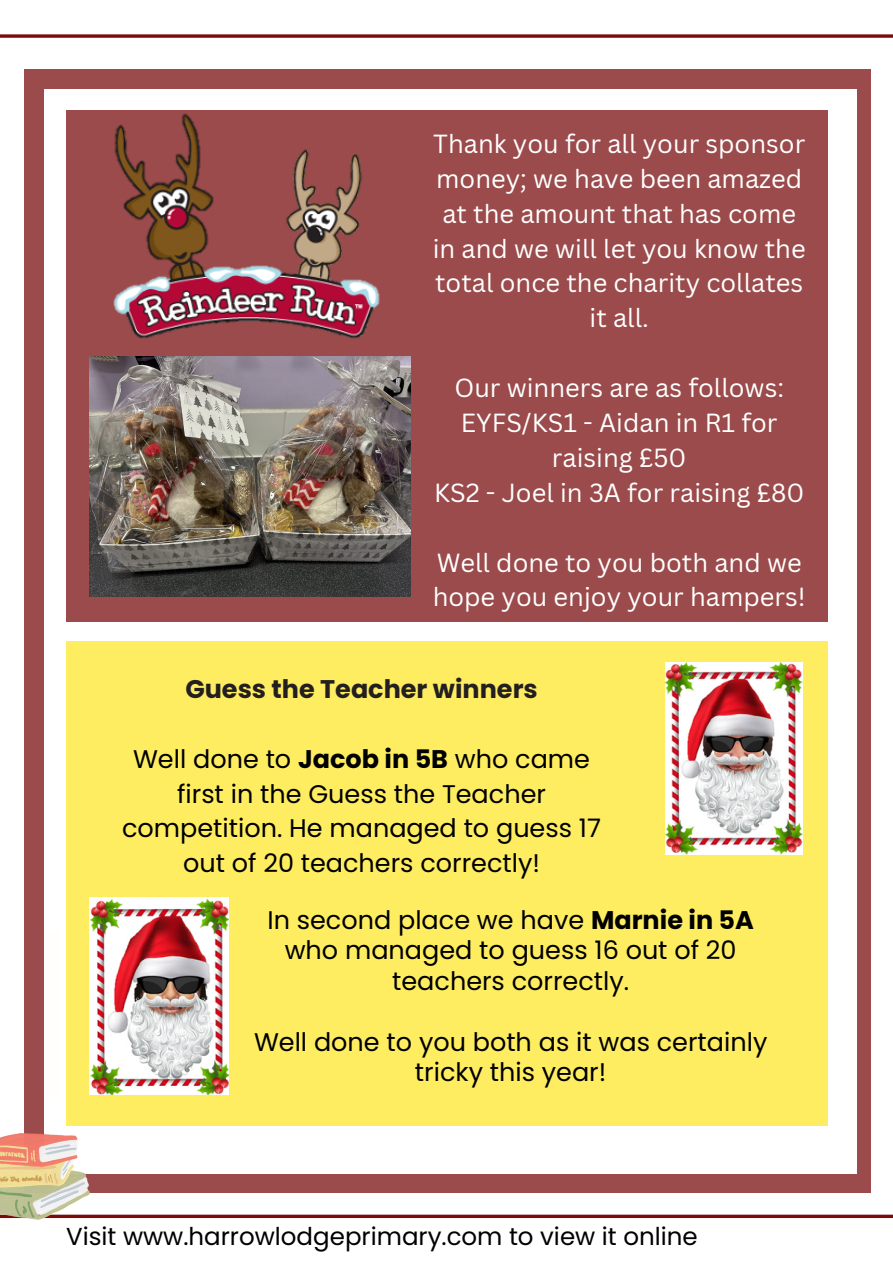
<style>
.page{position:relative;width:893px;height:1264px;background:#fff}
.page>*{position:absolute;margin:0;border:0;box-sizing:border-box;transform-origin:0 0}
.t1{font:25.5px/34.8px "Canva Sans";color:#fff;text-align:center}
.t2{font:25.5px/34.8px "Poppins";color:#000;text-align:center}
.t3{font:700 25.5px "Poppins";color:#231f20}
.t4{font:24.45px "Poppins";color:#000}
.s1{font-weight:700}
</style>
<div class="page">
<hr style="left:0;top:1214px;width:892px;height:3px;background:#7d0909">
<div style="left:24px;top:69px;width:846px;height:1123px;background:#9b4b4b"></div>
<div style="left:44px;top:89px;width:812px;height:1084px;background:#fff"></div>
<svg style="left:0;top:34px;width:892px;height:4px;background:#902e2e"></svg>
<img style="left:0;top:1133px;width:90px;height:86px">
<div style="left:67px;top:110px;width:761px;height:511px;background:#9b4b4b"></div>
<img style="left:112px;top:113px;width:270px;height:244px">
<img style="left:89px;top:357px;width:321px;height:239px">
<div style="left:66px;top:641px;width:761px;height:484px;background:#feed60"></div>
<img style="left:89px;top:897px;width:140px;height:197px">
<img style="left:665px;top:662px;width:137px;height:192px">
<p class="t1" style="left:432px;top:126px;width:374px">Thank you for all your sponsor money; we have been amazed at the amount that has come in and we will let you know the total once the charity collates it all.</p>
<p class="t1" style="left:454px;top:370px;width:331px">Our winners are as follows:</p>
<p class="t1" style="left:461px;top:405px;width:318px">EYFS/KS1 - Aidan in R1 for raising £50</p>
<p class="t1" style="left:434px;top:474px;width:372px">KS2 - Joel in 3A for raising £80</p>
<p class="t1" style="left:432px;top:544px;width:374px;text-align:left">Well done to you both and we hope you enjoy your hampers!</p>
<p class="t3" style="left:185px;top:671px;width:354px">Guess the Teacher winners</p>
<p class="t2" style="left:122px;top:741px;width:480px">Well done to <span class="s1">Jacob in 5B</span> who came first in the Guess the Teacher competition. He managed to guess 17 out of 20 teachers correctly!</p>
<p class="t2" style="left:267px;top:905px;width:488px;line-height:30.3px">In second place we have <span class="s1">Marnie in 5A </span>who managed to guess 16 out of 20 teachers correctly.</p>
<p class="t2" style="left:254px;top:1026px;width:515px;line-height:30.3px">Well done to you both as it was certainly tricky this year!</p>
<p class="t4" style="left:66px;top:1219px;width:633px">Visit www.harrowlodgeprimary.com to view it online</p>
</div>
